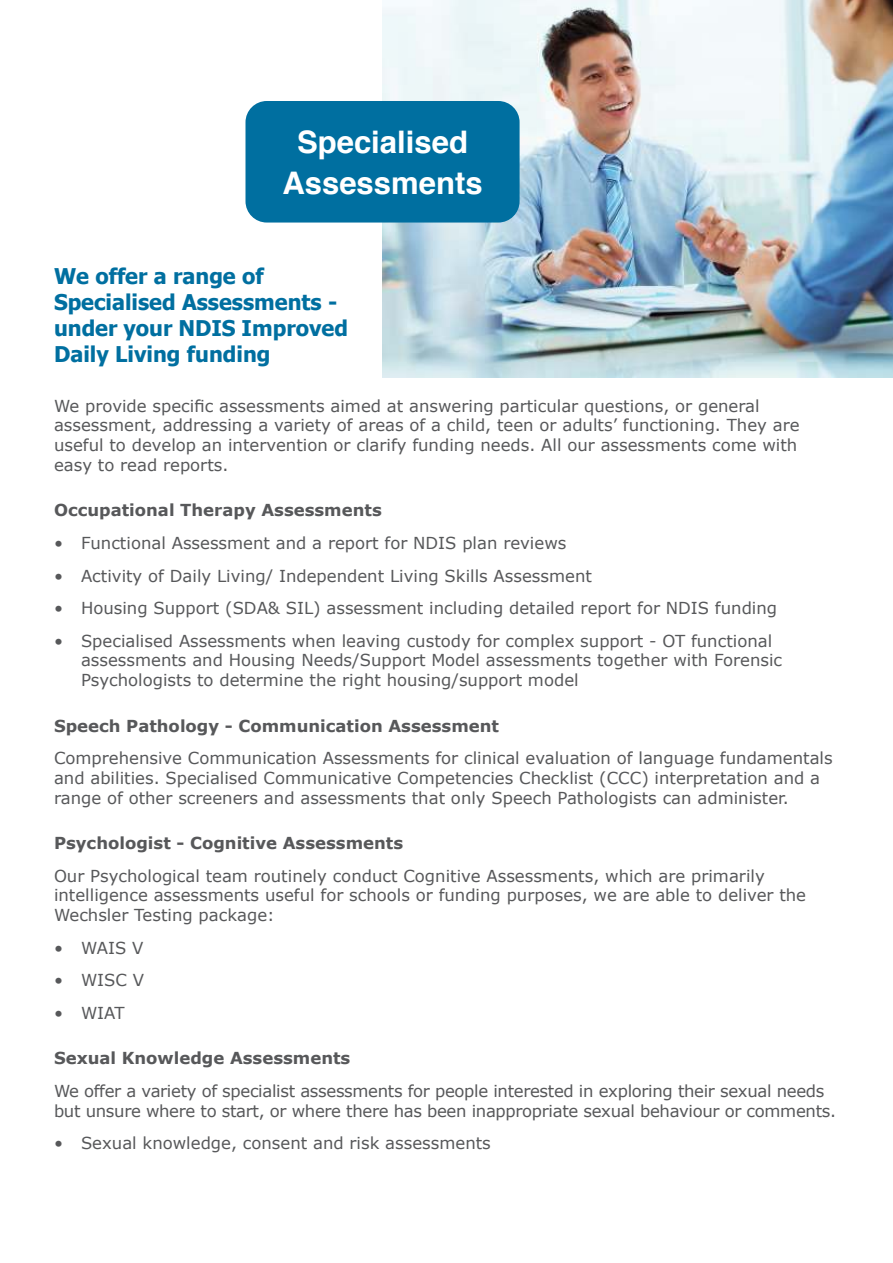
<style>
.page{position:relative;width:893px;height:1263px;background:#fff}
.page>*{position:absolute;margin:0;border:0;box-sizing:border-box;transform-origin:0 0}
.t1{font:700 31.05px/41.4px "Helvetica";color:#fff;text-align:center}
.t2{font:700 21.6px/26px "Tahoma";color:#006fa0}
.t3{font:16.5px/19.8px "Verdana";color:#57585a}
.t4{font:16.5px/19.8px "Verdana";letter-spacing:-.02em;color:#57585a}
.t5{font:700 16.5px "Verdana";color:#57585a}
</style>
<div class="page">
<img style="left:383px;top:0;width:510px;height:378px">
<div style="left:245px;top:101px;width:275px;height:122px;background:#006fa0;border-radius:21px"></div>
<h1 class="t1" style="left:282px;top:124px;width:202px">Specialised<br>Assessments</h1>
<h2 class="t2" style="left:54px;top:265px;width:296px">We offer a range of<br>Specialised Assessments - under your NDIS Improved<br>Daily Living funding</h2>
<p class="t3" style="left:54px;top:396px;width:747px">We provide specific assessments aimed at answering particular questions, or general assessment, addressing a variety of areas of a child, teen or adults’ functioning. They are useful to develop an intervention or clarify funding needs. All our assessments come with easy to read reports.</p>
<p class="t5" style="left:54px;top:504px;width:329px">Occupational Therapy Assessments</p>
<p class="t3" style="left:54px;top:533px;width:514px">• Functional Assessment and a report for NDIS plan reviews</p>
<p class="t3" style="left:54px;top:566px;width:539px">• Activity of Daily Living/ Independent Living Skills Assessment</p>
<p class="t3" style="left:54px;top:598px;width:725px">• Housing Support (SDA&amp; SIL) assessment including detailed report for NDIS funding</p>
<p class="t3" style="left:81px;top:631px;width:703px;text-indent:-27px">• Specialised Assessments when leaving custody for complex support - OT functional assessments and Housing Needs/Support Model assessments together with Forensic<br>Psychologists to determine the right housing/support model</p>
<p class="t5" style="left:54px;top:719px;width:446px">Speech Pathology - Communication Assessment</p>
<p class="t3" style="left:54px;top:748px;width:780px">Comprehensive Communication Assessments for clinical evaluation of language fundamentals and abilities. Specialised Communicative Competencies Checklist (CCC) interpretation and a range of other screeners and assessments that only Speech Pathologists can administer.</p>
<p class="t5" style="left:54px;top:836px;width:351px">Psychologist - Cognitive Assessments</p>
<p class="t3" style="left:54px;top:866px;width:754px">Our Psychological team routinely conduct Cognitive Assessments, which are primarily intelligence assessments useful for schools or funding purposes, we are able to deliver the<br>Wechsler Testing package:</p>
<p class="t3" style="left:54px;top:938px;width:91px">• WAIS V</p>
<p class="t3" style="left:54px;top:971px;width:92px">• WISC V</p>
<p class="t3" style="left:54px;top:1003px;width:72px">• WIAT</p>
<p class="t5" style="left:54px;top:1052px;width:298px">Sexual Knowledge Assessments</p>
<p class="t4" style="left:54px;top:1081px;width:784px">We offer a variety of specialist assessments for people interested in exploring their sexual needs but unsure where to start, or where there has been inappropriate sexual behaviour or comments.</p>
<p class="t3" style="left:54px;top:1133px;width:438px">• Sexual knowledge, consent and risk assessments</p>
</div>
